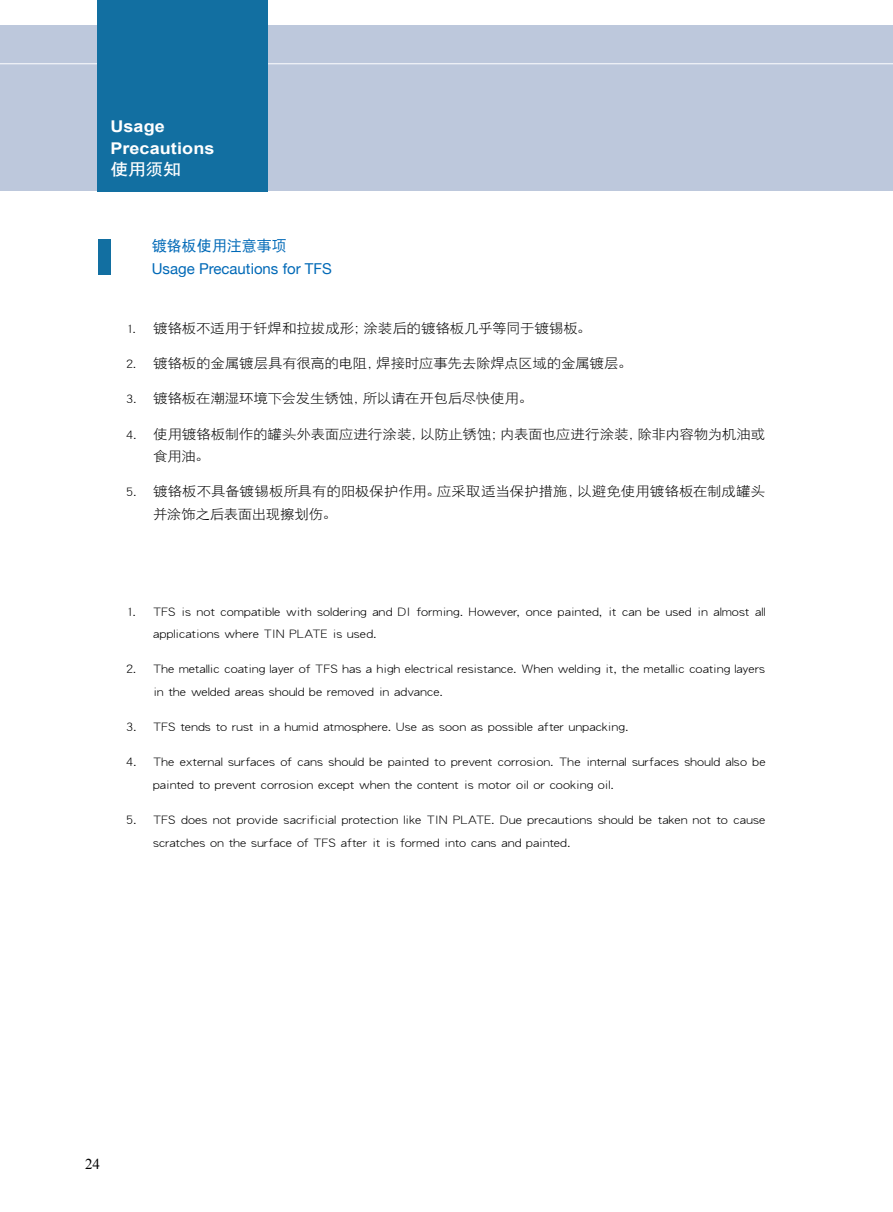
<style>
.page{position:relative;width:893px;height:1212px;background:#fff}
.page>*{position:absolute;margin:0;border:0;box-sizing:border-box;transform-origin:0 0}
.t1{font:700 16.2px/21.6px "Arial";letter-spacing:.005em;color:#fff;scale:1.11 1}
.t2{font:16.2px "DFP Hei W7";color:#fff;scale:1.11 1}
.t3{font:15px "Helvetica Neue";color:#0069b7}
.t4{font:15px "DFP Hei W5";color:#0069b7}
.t5{font:15px "Times New Roman";color:#000}
.t6{font:13.5px/22.5px "DFP Hei W3";letter-spacing:.005em;color:#000;scale:1.08 1}
.t7{font:13.5px/22.5px "DFP Hei W3";letter-spacing:-.02em;color:#000;scale:1.08 1}
.t8{font:13.5px "DFP Hei W3";letter-spacing:-.015em;color:#000;scale:1.08 1}
</style>
<div class="page">
<div style="left:0;top:26px;width:893px;height:165px;background:#bdc8dc"></div>
<hr style="left:0;top:63px;width:893px;height:1px;background:#fff">
<div style="left:98px;top:0;width:170px;height:191px;background:#126fa1"></div>
<div style="left:98px;top:239px;width:13px;height:35px;background:#126fa1"></div>
<p class="t1" style="left:111px;top:116px;width:95px">Usage<br>Precautions</p>
<p class="t2" style="left:111px;top:161px;width:65px">使用须知</p>
<p class="t4" style="left:152px;top:238px;width:137px">镀铬板使用注意事项</p>
<p class="t3" style="left:152px;top:260px;width:181px">Usage Precautions for TFS</p>
<p class="t8" style="left:126px;top:321px;width:432px">1. 镀铬板不适用于钎焊和拉拔成形；涂装后的镀铬板几乎等同于镀锡板。</p>
<p class="t7" style="left:126px;top:352px;width:470px">2. 镀铬板的金属镀层具有很高的电阻，焊接时应事先去除焊点区域的金属镀层。</p>
<p class="t7" style="left:126px;top:387px;width:378px">3. 镀铬板在潮湿环境下会发生锈蚀，所以请在开包后尽快使用。</p>
<p class="t7" style="left:153px;top:422px;width:568px;text-indent:-27px">4. 使用镀铬板制作的罐头外表面应进行涂装，以防止锈蚀；内表面也应进行涂装，除非内容物为机油或食用油。</p>
<p class="t6" style="left:153px;top:480px;width:568px;text-indent:-27px">5. 镀铬板不具备镀锡板所具有的阳极保护作用。应采取适当保护措施，以避免使用镀铬板在制成罐头并涂饰之后表面出现擦划伤。</p>
<p class="t6" style="left:153px;top:599px;width:568px;text-indent:-27px">1. TFS is not compatible with soldering and DI forming. However, once painted, it can be used in almost all applications where TIN PLATE is used.</p>
<p class="t6" style="left:153px;top:657px;width:568px;text-indent:-27px">2. The metallic coating layer of TFS has a high electrical resistance. When welding it, the metallic coating layers in the welded areas should be removed in advance.</p>
<p class="t6" style="left:126px;top:715px;width:467px">3. TFS tends to rust in a humid atmosphere. Use as soon as possible after unpacking.</p>
<p class="t6" style="left:153px;top:750px;width:569px;text-indent:-27px">4. The external surfaces of cans should be painted to prevent corrosion. The internal surfaces should also be painted to prevent corrosion except when the content is motor oil or cooking oil.</p>
<p class="t6" style="left:153px;top:808px;width:568px;text-indent:-27px">5. TFS does not provide sacrificial protection like TIN PLATE. Due precautions should be taken not to cause scratches on the surface of TFS after it is formed into cans and painted.</p>
<p class="t5" style="left:85px;top:1154px;width:16px">24</p>
</div>
